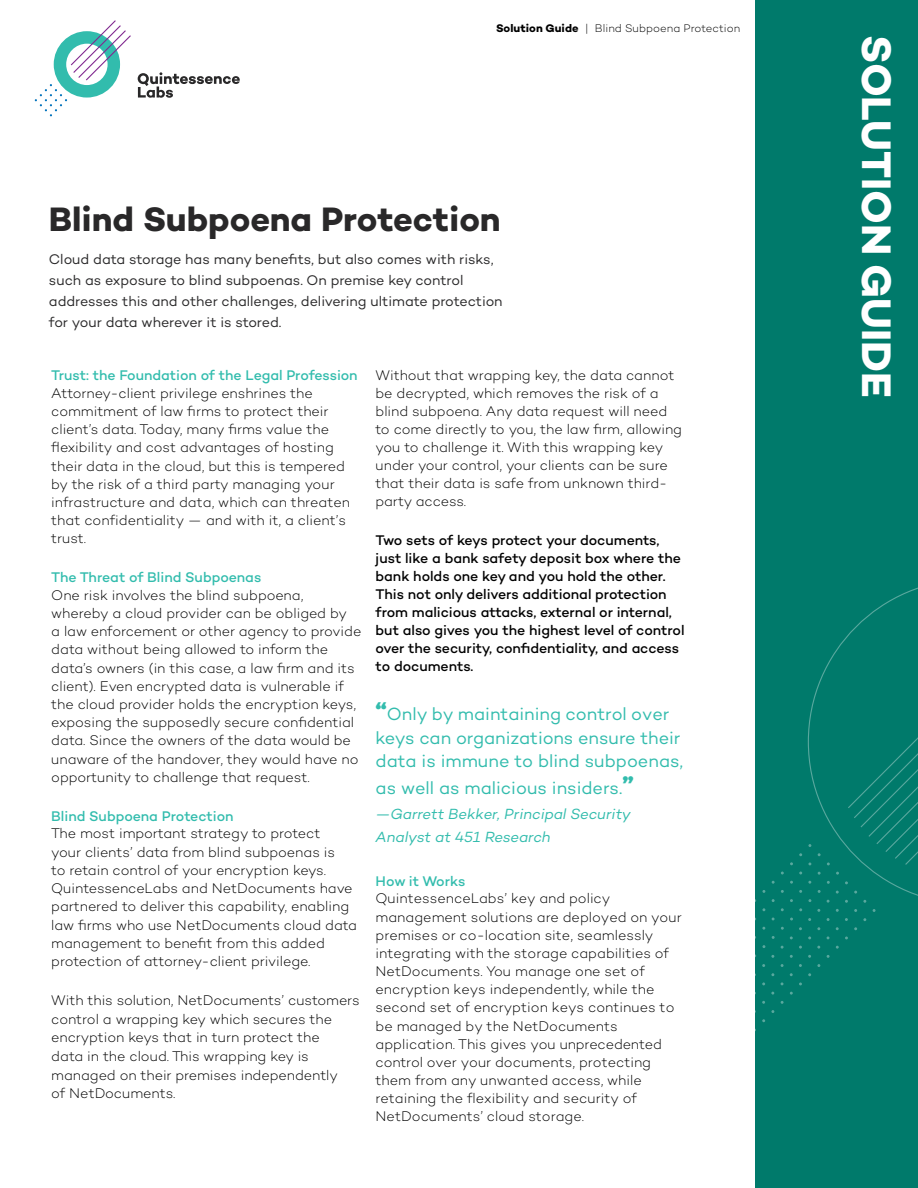
<style>
.page{position:relative;width:918px;height:1188px;background:#fff}
.page>*{position:absolute;margin:0;border:0;box-sizing:border-box;transform-origin:0 0}
.t1{font:700 42px "Campton";color:#fff}
.t2{font:700 34.5px "Campton";color:#292829}
.t3{font:18px/24.9px "Campton";color:#32bcad}
.t4{font:italic 15px/22.5px "Campton";letter-spacing:-.005em;color:#32bcad}
.t5{font:300 14.25px/18.1px "Campton";color:#000}
.t6{font:500 14.25px/18px "Campton";letter-spacing:-.005em;color:#000}
.t7{font:14.25px/21px "Campton";letter-spacing:-.005em;color:#292829}
.t8{font:500 14.25px "Campton";letter-spacing:-.005em;color:#32bcad}
.t9{font:300 11.25px "Campton";color:#000}
.s1{font-weight:700}
.s2{font-weight:800;font-size:24px}
</style>
<div class="page">
<div style="left:756px;top:0;width:162px;height:1188px;background:#007a6b"></div>
<svg style="left:138px;top:72px;width:102px;height:26px"></svg>
<svg style="left:35px;top:20px;width:96px;height:96px"></svg>
<svg style="left:808px;top:587px;width:110px;height:325px"></svg>
<p class="t9" style="left:496px;top:21px;width:246px"><span class="s1">Solution Guide</span> | Blind Subpoena Protection</p>
<h2 class="t2" style="left:49px;top:198px;width:453px">Blind Subpoena Protection</h2>
<p class="t7" style="left:49px;top:249px;width:455px">Cloud data storage has many benefits, but also comes with risks, such as exposure to blind subpoenas. On premise key control addresses this and other challenges, delivering ultimate protection for your data wherever it is stored.</p>
<p class="t8" style="left:51px;top:366px;width:308px">Trust: the Foundation of the Legal Profession</p>
<p class="t5" style="left:51px;top:384px;width:300px">Attorney-client privilege enshrines the commitment of law firms to protect their client’s data. Today, many firms value the flexibility and cost advantages of hosting their data in the cloud, but this is tempered by the risk of a third party managing your infrastructure and data, which can threaten that confidentiality — and with it, a client’s trust.</p>
<p class="t8" style="left:51px;top:568px;width:212px">The Threat of Blind Subpoenas</p>
<p class="t5" style="left:51px;top:586px;width:312px">One risk involves the blind subpoena, whereby a cloud provider can be obliged by<br>a law enforcement or other agency to provide data without being allowed to inform the data’s owners (in this case, a law firm and its client). Even encrypted data is vulnerable if the cloud provider holds the encryption keys, exposing the supposedly secure confidential data. Since the owners of the data would be unaware of the handover, they would have no opportunity to challenge that request.</p>
<p class="t8" style="left:51px;top:807px;width:184px">Blind Subpoena Protection</p>
<p class="t5" style="left:51px;top:824px;width:307px">The most important strategy to protect<br>your clients’ data from blind subpoenas is<br>to retain control of your encryption keys.<br>QuintessenceLabs and NetDocuments have partnered to deliver this capability, enabling law firms who use NetDocuments cloud data management to benefit from this added protection of attorney-client privilege.</p>
<p class="t5" style="left:51px;top:991px;width:310px;line-height:18.6px">With this solution, NetDocuments’ customers control a wrapping key which secures the encryption keys that in turn protect the<br>data in the cloud. This wrapping key is managed on their premises independently<br>of NetDocuments.</p>
<p class="t5" style="left:376px;top:366px;width:308px">Without that wrapping key, the data cannot be decrypted, which removes the risk of a blind subpoena. Any data request will need to come directly to you, the law firm, allowing you to challenge it. With this wrapping key under your control, your clients can be sure that their data is safe from unknown third&shy;party access.</p>
<p class="t6" style="left:376px;top:531px;width:310px">Two sets of keys protect your documents, just like a bank safety deposit box where the bank holds one key and you hold the other.<br>This not only delivers additional protection from malicious attacks, external or internal, but also gives you the highest level of control over the security, confidentiality, and access to documents.</p>
<p class="t3" style="left:376px;top:701px;width:306px"><span class="s2">“</span>Only by maintaining control over keys can organizations ensure their</p>
<p class="t3" style="left:376px;top:747px;width:309px;line-height:27.3px">data is immune to blind subpoenas, as well as malicious insiders.<span class="s2">”</span></p>
<p class="t4" style="left:376px;top:802px;width:257px">—Garrett Bekker, Principal Security<br>Analyst at 451 Research</p>
<p class="t8" style="left:376px;top:872px;width:92px">How it Works</p>
<p class="t5" style="left:376px;top:889px;width:308px">QuintessenceLabs’ key and policy management solutions are deployed on your premises or co-location site, seamlessly integrating with the storage capabilities of NetDocuments. You manage one set of encryption keys independently, while the second set of encryption keys continues to be managed by the NetDocuments application. This gives you unprecedented control over your documents, protecting them from any unwanted access, while retaining the flexibility and security of NetDocuments’ cloud storage.</p>
<h1 class="t1" style="left:903px;top:35px;width:365px;rotate:90deg">SOLUTION GUIDE</h1>
</div>
